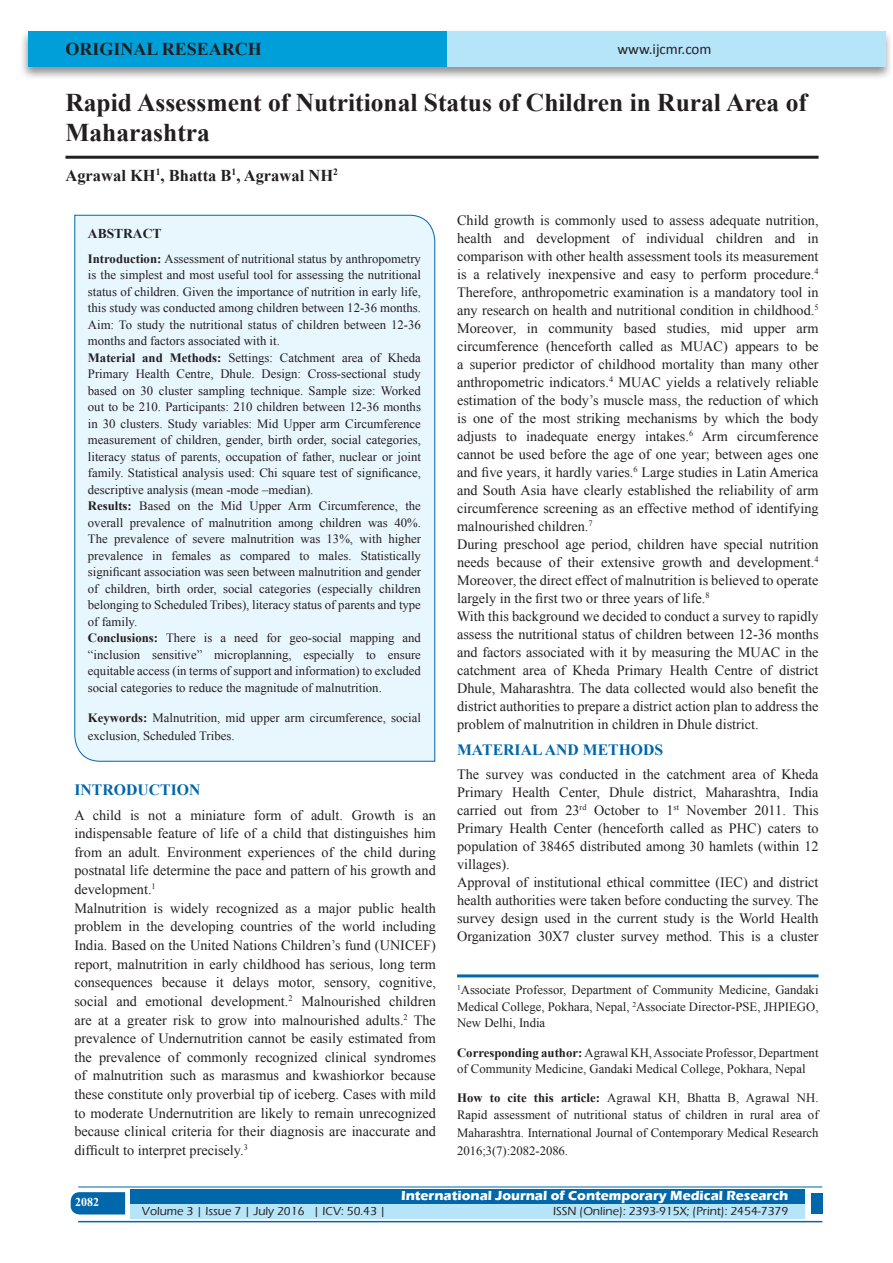
<style>
.page{position:relative;width:893px;height:1263px;background:#fff}
.page>*{position:absolute;margin:0;border:0;box-sizing:border-box;transform-origin:0 0}
.A_Title_New{font:700 25.5px/30px "Times New Roman";color:#231f20}
.AT_new{font:700 18px "Times New Roman";color:#231f20}
.AU-New{font:700 16.5px "Times New Roman";color:#231f20}
.t1{font:700 15.75px "Times New Roman";color:#0067aa}
.t2{font:15px "Calibri";color:#231f20}
.TX_New{font:14.25px/18px "Times New Roman";color:#231f20;text-align:justify}
.t3{font:700 13.5px "Eras ITC";color:#fff}
.t4{font:700 13.5px "Times New Roman";color:#231f20}
.Affi_New{font:12.75px/16.5px "Times New Roman";color:#231f20}
.HTC_new{font:12.75px/16.5px "Times New Roman";color:#231f20}
.Corresponding{font:12.75px/16.5px "Times New Roman";color:#231f20}
.t5{font:500 12px "Eras ITC";color:#231f20}
.t6{font:700 12px "Times New Roman";color:#fff}
.s1{font-weight:700}
</style>
<div class="page">
<div style="left:19px;top:29px;width:874px;height:52px;background:#231f20;opacity:.5"></div>
<div style="left:28px;top:31px;width:857px;height:35px;background:#b6e4f9"></div>
<div style="left:28px;top:31px;width:418px;height:35px;background:#009fda"></div>
<svg style="left:71px;top:1192px;width:54px;height:22px"></svg>
<div style="left:130px;top:1189px;width:674px;height:15px;background:#0067aa"></div>
<div style="left:130px;top:1204px;width:674px;height:15px;background:#b6e4f9"></div>
<hr style="left:78px;top:1186px;width:744px;height:1px;background:#0067aa">
<hr style="left:78px;top:1221px;width:744px;height:1px;background:#0067aa">
<div style="left:811px;top:1193px;width:11px;height:21px;background:#0067aa"></div>
<hr style="left:65px;top:156px;width:754px;height:3px;background:#231f20">
<div style="left:74px;top:214px;width:361px;height:548px;background:#e8f6fd"></div>
<hr style="left:457px;top:974px;width:362px;height:3px;background:#0067aa">
<p class="AT_new" style="left:65px;top:36px;width:198px">ORIGINAL RESEARCH</p>
<p class="t2" style="left:617px;top:40px;width:96px">www.ijcmr.com</p>
<p class="A_Title_New" style="left:65px;top:87px;width:743px">Rapid Assessment of Nutritional Status of Children in Rural Area of<br>Maharashtra</p>
<p class="AU-New" style="left:65px;top:164px;width:274px">Agrawal KH<sup>1</sup>, Bhatta B<sup>1</sup>, Agrawal NH<sup>2</sup></p>
<p class="t4" style="left:88px;top:224px;width:75px">ABSTRACT</p>
<p class="Affi_New" style="left:88px;top:250px;width:335px"><span class="s1">Introduction:</span> Assessment of nutritional status by anthropometry is the simplest and most useful tool for assessing the nutritional status of children. Given the importance of nutrition in early life, this study was conducted among children between 12-36 months.<br>Aim: To study the nutritional status of children between 12-36 months and factors associated with it.<br><span class="s1">Material and Methods:</span> Settings: Catchment area of Kheda Primary Health Centre, Dhule. Design: Cross-sectional study based on 30 cluster sampling technique. Sample size: Worked out to be 210. Participants: 210 children between 12-36 months in 30 clusters. Study variables: Mid Upper arm Circumference measurement of children, gender, birth order, social categories, literacy status of parents, occupation of father, nuclear or joint family. Statistical analysis used: Chi square test of significance, descriptive analysis (mean -mode –median).<br><span class="s1">Results:</span> Based on the Mid Upper Arm Circumference, the overall prevalence of malnutrition among children was 40%.<br>The prevalence of severe malnutrition was 13%, with higher prevalence in females as compared to males. Statistically significant association was seen between malnutrition and gender of children, birth order, social categories (especially children belonging to Scheduled Tribes), literacy status of parents and type of family.<br><span class="s1">Conclusions:</span> There is a need for geo-social mapping and “inclusion sensitive” microplanning, especially to ensure equitable access (in terms of support and information) to excluded social categories to reduce the magnitude of malnutrition.</p>
<p class="Affi_New" style="left:88px;top:709px;width:335px;line-height:18px"><span class="s1">Keywords:</span> Malnutrition, mid upper arm circumference, social exclusion, Scheduled Tribes.</p>
<h1 class="t1" style="left:74px;top:778px;width:127px">INTRODUCTION</h1>
<p class="TX_New" style="left:74px;top:805px;width:363px;line-height:18.6px">A child is not a miniature form of adult. Growth is an indispensable feature of life of a child that distinguishes him from an adult. Environment experiences of the child during postnatal life determine the pace and pattern of his growth and development.<sup>1</sup></p>
<p class="TX_New" style="left:74px;top:898px;width:363px;line-height:18.6px">Malnutrition is widely recognized as a major public health problem in the developing countries of the world including India. Based on the United Nations Children’s fund (UNICEF) report, malnutrition in early childhood has serious, long term consequences because it delays motor, sensory, cognitive, social and emotional development.<sup>2</sup> Malnourished children are at a greater risk to grow into malnourished adults.<sup>2</sup> The prevalence of Undernutrition cannot be easily estimated from the prevalence of commonly recognized clinical syndromes of malnutrition such as marasmus and kwashiorkor because these constitute only proverbial tip of iceberg. Cases with mild to moderate Undernutrition are likely to remain unrecognized because clinical criteria for their diagnosis are inaccurate and difficult to interpret precisely.<sup>3</sup></p>
<p class="TX_New" style="left:457px;top:211px;width:363px">Child growth is commonly used to assess adequate nutrition, health and development of individual children and in comparison with other health assessment tools its measurement is a relatively inexpensive and easy to perform procedure.<sup>4<br></sup>Therefore, anthropometric examination is a mandatory tool in any research on health and nutritional condition in childhood.<sup>5<br></sup>Moreover, in community based studies, mid upper arm circumference (henceforth called as MUAC) appears to be a superior predictor of childhood mortality than many other anthropometric indicators.<sup>4</sup> MUAC yields a relatively reliable estimation of the body’s muscle mass, the reduction of which is one of the most striking mechanisms by which the body adjusts to inadequate energy intakes.<sup>6</sup> Arm circumference cannot be used before the age of one year; between ages one and five years, it hardly varies.<sup>6</sup> Large studies in Latin America and South Asia have clearly established the reliability of arm circumference screening as an effective method of identifying malnourished children.<sup>7</sup></p>
<p class="TX_New" style="left:457px;top:535px;width:363px">During preschool age period, children have special nutrition needs because of their extensive growth and development.<sup>4<br></sup>Moreover, the direct effect of malnutrition is believed to operate largely in the first two or three years of life.<sup>8</sup></p>
<p class="TX_New" style="left:457px;top:607px;width:363px">With this background we decided to conduct a survey to rapidly assess the nutritional status of children between 12-36 months and factors associated with it by measuring the MUAC in the catchment area of Kheda Primary Health Centre of district Dhule, Maharashtra. The data collected would also benefit the district authorities to prepare a district action plan to address the problem of malnutrition in children in Dhule district.</p>
<h1 class="t1" style="left:457px;top:738px;width:208px">MATERIAL AND METHODS</h1>
<p class="TX_New" style="left:457px;top:765px;width:363px">The survey was conducted in the catchment area of Kheda Primary Health Center, Dhule district, Maharashtra, India carried out from 23<sup>rd</sup> October to 1<sup>st</sup> November 2011. This Primary Health Center (henceforth called as PHC) caters to population of 38465 distributed among 30 hamlets (within 12 villages).</p>
<p class="TX_New" style="left:457px;top:873px;width:363px">Approval of institutional ethical committee (IEC) and district health authorities were taken before conducting the survey. The survey design used in the current study is the World Health Organization 30X7 cluster survey method. This is a cluster</p>
<p class="Affi_New" style="left:457px;top:982px;width:363px;text-align:justify"><sup>1</sup>Associate Professor, Department of Community Medicine, Gandaki Medical College, Pokhara, Nepal, <sup>2</sup>Associate Director-PSE, JHPIEGO, New Delhi, India</p>
<p class="Corresponding" style="left:457px;top:1044px;width:363px"><span class="s1">Corresponding author:</span> Agrawal KH, Associate Professor, Department of Community Medicine, Gandaki Medical College, Pokhara, Nepal</p>
<p class="HTC_new" style="left:457px;top:1090px;width:363px"><span class="s1">How to cite this article:</span> Agrawal KH, Bhatta B, Agrawal NH.<br>Rapid assessment of nutritional status of children in rural area of</p>
<p class="HTC_new" style="left:457px;top:1123px;width:363px;line-height:18px">Maharashtra. International Journal of Contemporary Medical Research<br>2016;3(7):2082-2086.</p>
<h4 class="t6" style="left:75px;top:1194px;width:26px">2082</h4>
<p class="t3" style="left:401px;top:1188px;width:389px">International Journal of Contemporary Medical Research</p>
<p class="t5" style="left:142px;top:1204px;width:246px">Volume 3 | Issue 7 | July 2016 | ICV: 50.43 |</p>
<p class="t5" style="left:553px;top:1204px;width:237px">ISSN (Online): 2393-915X; (Print): 2454-7379</p>
</div>
